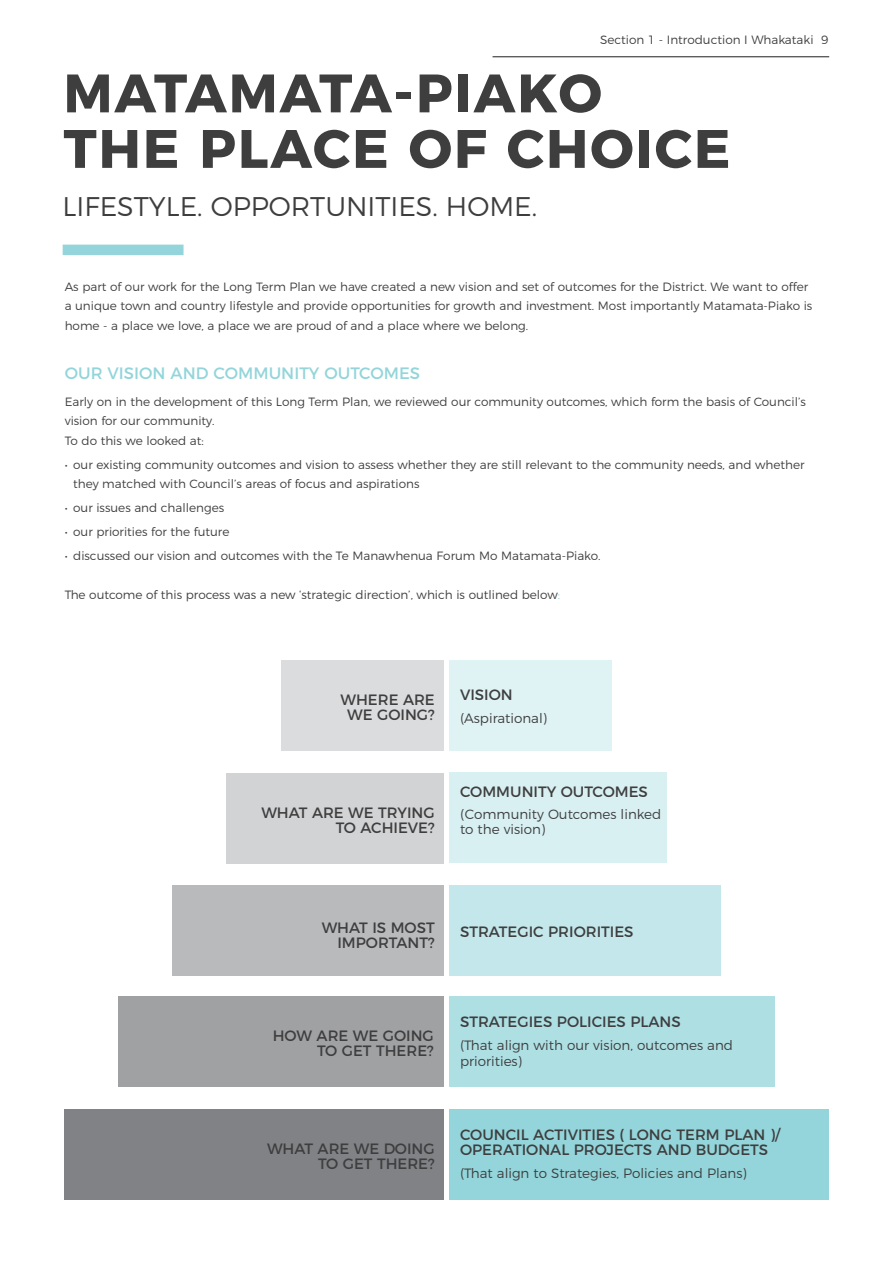
<style>
.page{position:relative;width:893px;height:1263px;background:#fff}
.page>*{position:absolute;margin:0;border:0;box-sizing:border-box;transform-origin:0 0}
.Headline_2{font:700 54px/55.5px "Montserrat";letter-spacing:.035em;color:#3e3e3f}
.Headline_4{font:300 27px "Montserrat";color:#3e3e3f}
.Headline_5{font:16.5px "Montserrat";color:#93d5da}
.Headline_5-2{font:15px/15px "Montserrat";color:#3e3e3f;text-align:right}
.Body_Text{font:300 13.5px/15px "Montserrat";color:#3e3e3f}
.Body_Text-2{font:300 12px/19.5px "Montserrat";color:#3e3e3f}
.Normal_Bullets{font:300 12px/19.5px "Montserrat";color:#3e3e3f}
.s1{color:#93d5da}
</style>
<div class="page">
<div style="left:449px;top:660px;width:163px;height:90px;background:#e0f3f4"></div>
<div style="left:449px;top:772px;width:217px;height:91px;background:#d9f0f2"></div>
<div style="left:449px;top:885px;width:272px;height:91px;background:#c3e7ea"></div>
<div style="left:449px;top:996px;width:326px;height:91px;background:#aedfe3"></div>
<div style="left:449px;top:1109px;width:380px;height:91px;background:#93d5da"></div>
<div style="left:281px;top:660px;width:163px;height:90px;background:#dbdcdd"></div>
<div style="left:227px;top:773px;width:217px;height:90px;background:#d2d3d4"></div>
<div style="left:172px;top:885px;width:272px;height:91px;background:#b9babc"></div>
<div style="left:118px;top:996px;width:326px;height:91px;background:#9fa1a3"></div>
<div style="left:64px;top:1109px;width:380px;height:91px;background:#808285"></div>
<div style="left:63px;top:245px;width:121px;height:10px;background:#93d5da"></div>
<hr style="left:493px;top:56px;width:336px;height:1px;background:#231f20">
<p class="Body_Text-2" style="left:600px;top:29px;width:230px">Section 1 - Introduction I Whakataki 9</p>
<p class="Headline_2" style="left:63px;top:61px;width:668px">MATAMATA-PIAKO<br>THE PLACE OF CHOICE</p>
<p class="Headline_4" style="left:63px;top:185px;width:476px">LIFESTYLE. OPPORTUNITIES. HOME.</p>
<p class="Body_Text-2" style="left:65px;top:276px;width:749px">As part of our work for the Long Term Plan we have created a new vision and set of outcomes for the District. We want to offer a unique town and country lifestyle and provide opportunities for growth and investment. Most importantly Matamata-Piako is home - a place we love, a place we are proud of and a place where we belong.</p>
<p class="Headline_5" style="left:65px;top:359px;width:357px">OUR VISION AND COMMUNITY OUTCOMES</p>
<p class="Body_Text-2" style="left:65px;top:391px;width:743px">Early on in the development of this Long Term Plan, we reviewed our community outcomes, which form the basis of Council’s vision for our community.</p>
<p class="Body_Text-2" style="left:65px;top:430px;width:141px">To do this we looked at:</p>
<p class="Normal_Bullets" style="left:73px;top:454px;width:733px;text-indent:-9px">• our existing community outcomes and vision to assess whether they are still relevant to the community needs, and whether they matched with Council’s areas of focus and aspirations</p>
<p class="Normal_Bullets" style="left:65px;top:497px;width:161px">• our issues and challenges</p>
<p class="Normal_Bullets" style="left:65px;top:521px;width:166px">• our priorities for the future</p>
<p class="Normal_Bullets" style="left:65px;top:545px;width:537px">• discussed our vision and outcomes with the Te Manawhenua Forum Mo Matamata-Piako.</p>
<p class="Body_Text-2" style="left:65px;top:584px;width:497px">The outcome of this process was a new ‘strategic direction’, which is outlined below<span class="s1">:</span></p>
<p class="Headline_5-2" style="left:341px;top:691px;width:96px;text-align:center">WHERE ARE<br>WE GOING?</p>
<p class="Headline_5-2" style="left:261px;top:804px;width:175px">WHAT ARE WE TRYING<br>TO ACHIEVE?</p>
<p class="Headline_5-2" style="left:460px;top:686px;width:54px">VISION</p>
<p class="Body_Text" style="left:460px;top:709px;width:88px">(Aspirational)</p>
<p class="Headline_5-2" style="left:460px;top:782px;width:189px">COMMUNITY OUTCOMES</p>
<p class="Body_Text" style="left:460px;top:806px;width:203px">(Community Outcomes linked to the vision)</p>
<p class="Headline_5-2" style="left:322px;top:919px;width:115px">WHAT IS MOST<br>IMPORTANT?</p>
<p class="Headline_5-2" style="left:460px;top:922px;width:175px">STRATEGIC PRIORITIES</p>
<p class="Headline_5-2" style="left:273px;top:1027px;width:163px">HOW ARE WE GOING<br>TO GET THERE?</p>
<p class="Headline_5-2" style="left:267px;top:1140px;width:169px">WHAT ARE WE DOING<br>TO GET THERE?</p>
<p class="Headline_5-2" style="left:460px;top:1013px;width:222px">STRATEGIES POLICIES PLANS</p>
<p class="Body_Text" style="left:460px;top:1035px;width:274px;line-height:16.5px">(That align with our vision, outcomes and priorities)</p>
<p class="Headline_5-2" style="left:460px;top:1126px;width:322px;text-align:left">COUNCIL ACTIVITIES ( LONG TERM PLAN )/<br>OPERATIONAL PROJECTS AND BUDGETS</p>
<p class="Body_Text" style="left:460px;top:1164px;width:288px">(That align to Strategies, Policies and Plans)</p>
</div>
